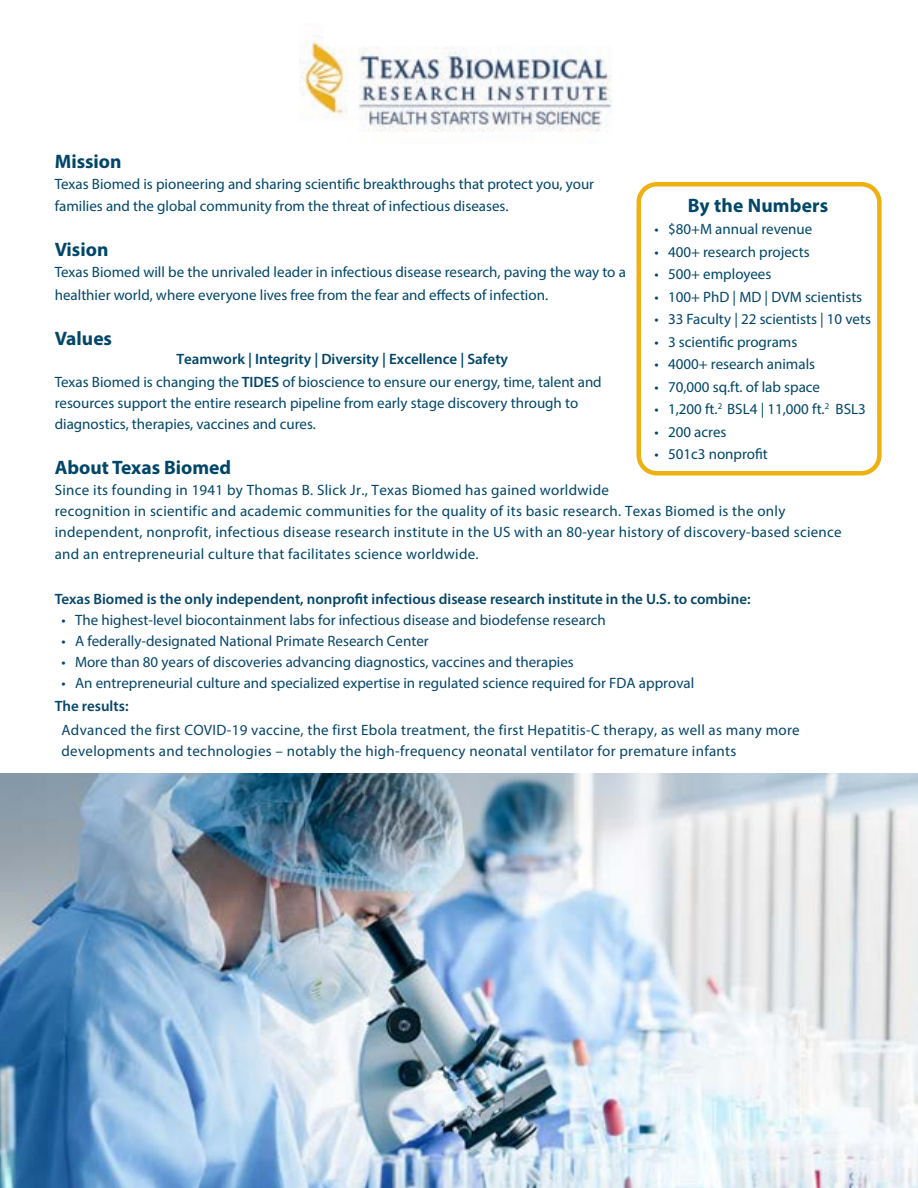
<style>
.page{position:relative;width:918px;height:1188px;background:#fff}
.page>*{position:absolute;margin:0;border:0;box-sizing:border-box;transform-origin:0 0}
.t1{font:700 19.5px "Myriad Pro";color:#004669}
.t2{font:15px/22.5px "Myriad Pro";color:#004669}
.t3{font:15px/21px "Myriad Pro";letter-spacing:.02em;color:#004669}
.t4{font:15px "Myriad Pro";color:#054569}
.t5{font:15px/21px "Myriad Pro";letter-spacing:.02em;color:#054569}
.t6{font:600 15px "Myriad Pro";color:#054569}
.t7{font:600 15px "Myriad Pro";color:#004669}
.s1{font-weight:600}
</style>
<div class="page">
<img style="left:299px;top:35px;width:313px;height:97px">
<div style="left:637px;top:182px;width:245px;height:294px;border:4px solid #eeb111;border-radius:18px"></div>
<img style="left:0;top:773px;width:918px;height:415px">
<p class="t1" style="left:55px;top:149px;width:68px">Mission</p>
<p class="t2" style="left:55px;top:172px;width:541px">Texas Biomed is pioneering and sharing scientific breakthroughs that protect you, your families and the global community from the threat of infectious diseases.</p>
<p class="t1" style="left:55px;top:237px;width:55px">Vision</p>
<p class="t2" style="left:55px;top:261px;width:573px">Texas Biomed will be the unrivaled leader in infectious disease research, paving the way to a healthier world, where everyone lives free from the fear and effects of infection.</p>
<p class="t1" style="left:55px;top:326px;width:59px">Values</p>
<p class="t7" style="left:176px;top:350px;width:333px">Teamwork | Integrity | Diversity | Excellence | Safety</p>
<p class="t2" style="left:55px;top:371px;width:549px;line-height:21px">Texas Biomed is changing the <span class="s1">TIDES</span> of bioscience to ensure our energy, time, talent and resources support the entire research pipeline from early stage discovery through to diagnostics, therapies, vaccines and cures.</p>
<p class="t1" style="left:55px;top:455px;width:178px">About Texas Biomed</p>
<p class="t3" style="left:55px;top:479px;width:789px">Since its founding in 1941 by Thomas B. Slick Jr., Texas Biomed has gained worldwide<br>recognition in scientific and academic communities for the quality of its basic research. Texas Biomed is the only independent, nonprofit, infectious disease research institute in the US with an 80-year history of discovery-based science</p>
<p class="t3" style="left:55px;top:544px;width:426px">and an entrepreneurial culture that facilitates science worldwide.</p>
<p class="t6" style="left:55px;top:590px;width:697px">Texas Biomed is the only independent, nonprofit infectious disease research institute in the U.S. to combine:</p>
<p class="t4" style="left:62px;top:611px;width:546px">• The highest-level biocontainment labs for infectious disease and biodefense research</p>
<p class="t4" style="left:62px;top:632px;width:369px">• A federally-designated National Primate Research Center</p>
<p class="t4" style="left:62px;top:653px;width:514px">• More than 80 years of discoveries advancing diagnostics, vaccines and therapies</p>
<p class="t4" style="left:62px;top:674px;width:634px">• An entrepreneurial culture and specialized expertise in regulated science required for FDA approval</p>
<p class="t6" style="left:55px;top:696px;width:75px">The results:</p>
<p class="t5" style="left:62px;top:719px;width:740px">Advanced the first COVID-19 vaccine, the first Ebola treatment, the first Hepatitis-C therapy, as well as many more developments and technologies – notably the high-frequency neonatal ventilator for premature infants</p>
<p class="t1" style="left:688px;top:192px;width:142px">By the Numbers</p>
<p class="t2" style="left:655px;top:218px;width:159px">• $80+M annual revenue</p>
<p class="t2" style="left:655px;top:240px;width:157px">• 400+ research projects</p>
<p class="t2" style="left:655px;top:263px;width:118px">• 500+ employees</p>
<p class="t2" style="left:655px;top:285px;width:209px">• 100+ PhD | MD | DVM scientists</p>
<p class="t2" style="left:655px;top:308px;width:218px">• 33 Faculty | 22 scientists | 10 vets</p>
<p class="t2" style="left:655px;top:330px;width:144px">• 3 scientific programs</p>
<p class="t2" style="left:655px;top:353px;width:162px">• 4000+ research animals</p>
<p class="t2" style="left:655px;top:375px;width:167px">• 70,000 sq.ft. of lab space</p>
<p class="t2" style="left:655px;top:398px;width:213px">• 1,200 ft.<sup>2</sup> BSL4 | 11,000 ft.<sup>2</sup> BSL3</p>
<p class="t2" style="left:655px;top:420px;width:73px">• 200 acres</p>
<p class="t2" style="left:655px;top:443px;width:115px">• 501c3 nonprofit</p>
</div>
